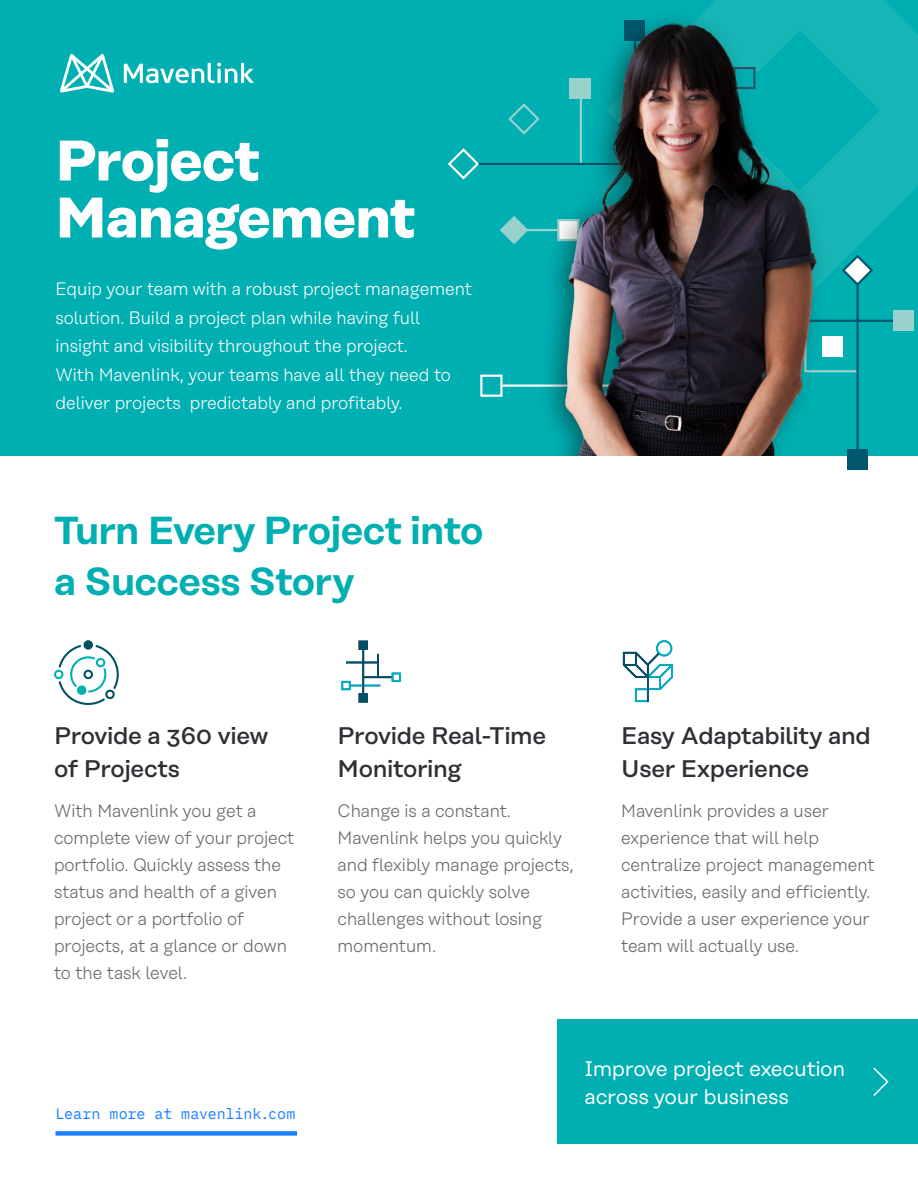
<style>
.page{position:relative;width:918px;height:1188px;background:#fff}
.page>*{position:absolute;margin:0;border:0;box-sizing:border-box;transform-origin:0 0}
.Hero_Title{font:700 57px/57px "Rational Text";letter-spacing:-.02em;color:#fff}
.t1{font:600 39px/51px "Rational Text";letter-spacing:-.02em;color:#00afb2}
.t2{font:500 24px/33px "Rational Text";letter-spacing:-.015em;color:#2f2f35}
.t3{font:21px/28.5px "Rational Text";letter-spacing:-.015em;color:#fff}
.P1{font:300 18px/27px "Rational Text";color:#66666e;scale:.95 1}
.Hero_Subheading{font:300 18px/28.5px "Rational Text";color:#fff;scale:.95 1}
.t4{font:15px "IBM Plex Mono";color:#1a80ff}
</style>
<div class="page">
<div style="left:0;top:0;width:918px;height:455px;background:#00afb2"></div>
<svg style="left:712px;top:0;width:206px;height:193px;fill:#17b5b5"></svg>
<svg style="left:633px;top:28px;width:278px;height:428px"></svg>
<svg style="left:862px;top:253px;width:13px;height:34px"></svg>
<div style="left:480px;top:375px;width:23px;height:22px;border:2px solid #fff"></div>
<div style="left:847px;top:450px;width:21px;height:20px;background:#00576e"></div>
<div style="left:893px;top:311px;width:20px;height:20px;background:#99d1cc"></div>
<hr style="left:476px;top:163px;width:193px;height:2px;background:#00576e">
<svg style="left:447px;top:148px;width:34px;height:32px"></svg>
<img style="left:501px;top:5px;width:361px;height:450px">
<div style="left:56px;top:1131px;width:241px;height:5px;background:#1a80ff"></div>
<svg style="left:60px;top:54px;width:54px;height:39px"></svg>
<svg style="left:124px;top:63px;width:130px;height:20px"></svg>
<div style="left:558px;top:1020px;width:360px;height:124px;background:#00afb2"></div>
<svg style="left:873px;top:1067px;width:16px;height:29px"></svg>
<svg style="left:341px;top:641px;width:60px;height:62px"></svg>
<svg style="left:622px;top:640px;width:51px;height:62px"></svg>
<div style="left:84px;top:640px;width:9px;height:10px;background:#005263;border-radius:50%"></div>
<svg style="left:54px;top:645px;width:65px;height:60px"></svg>
<p class="Hero_Title" style="left:55px;top:131px;width:362px">Project<br>Management</p>
<p class="Hero_Subheading" style="left:55px;top:275px;width:440px">Equip your team with a robust project management solution. Build a project plan while having full insight and visibility throughout the project.<br>With Mavenlink, your teams have all they need to deliver projects predictably and profitably.</p>
<h1 class="t1" style="left:54px;top:505px;width:431px">Turn Every Project into a Success Story</h1>
<h2 class="t2" style="left:54px;top:719px;width:216px">Provide a 360 view of Projects</h2>
<p class="P1" style="left:54px;top:797px;width:255px">With Mavenlink you get a complete view of your project portfolio. Quickly assess the status and health of a given project or a portfolio of projects, at a glance or down to the task level.</p>
<p class="t4" style="left:56px;top:1102px;width:242px">Learn more at mavenlink.com</p>
<h2 class="t2" style="left:338px;top:719px;width:210px">Provide Real-Time<br>Monitoring</h2>
<p class="P1" style="left:338px;top:797px;width:250px">Change is a constant.<br>Mavenlink helps you quickly and flexibly manage projects, so you can quickly solve challenges without losing momentum.</p>
<h2 class="t2" style="left:621px;top:719px;width:251px">Easy Adaptability and<br>User Experience</h2>
<p class="P1" style="left:621px;top:797px;width:268px">Mavenlink provides a user experience that will help centralize project management activities, easily and efficiently.<br>Provide a user experience your team will actually use.</p>
<p class="t3" style="left:584px;top:1054px;width:262px">Improve project execution across your business</p>
</div>
